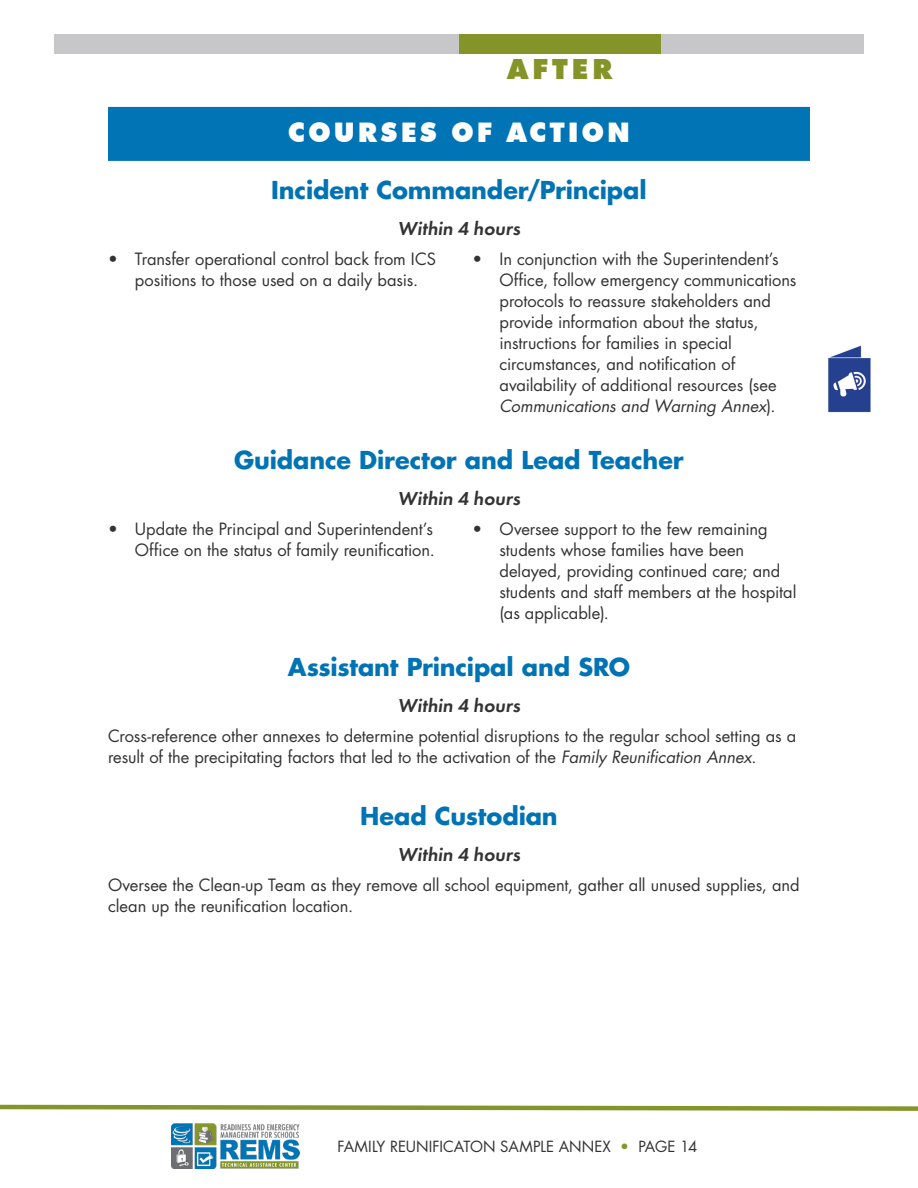
<style>
.page{position:relative;width:918px;height:1188px;background:#fff}
.page>*{position:absolute;margin:0;border:0;box-sizing:border-box;transform-origin:0 0}
.t1{font:800 30px "Futura PT";letter-spacing:.12em;color:#859429}
.t2{font:900 27px "Futura BT";letter-spacing:.105em;color:#fff}
.t3{font:700 24px "Futura Std";letter-spacing:-.005em;color:#0073b4}
.t4{font:italic 600 19.5px "Futura PT";color:#323332}
.t5{font:16.5px/21px "Futura Std";letter-spacing:-.005em;color:#323332}
.t6{font:15px "Futura Std";letter-spacing:.005em;color:#323332}
.s1{font-style:italic}
.s2{color:#859529}
</style>
<div class="page">
<div style="left:54px;top:35px;width:202px;height:19px;background:#c7c7c9"></div>
<div style="left:459px;top:35px;width:203px;height:19px;background:#859429"></div>
<div style="left:662px;top:35px;width:202px;height:19px;background:#c7c7c9"></div>
<div style="left:256px;top:35px;width:203px;height:19px;background:#c7c7c9"></div>
<img style="left:171px;top:1124px;width:129px;height:45px">
<svg style="left:0;top:1105px;width:918px;height:6px;background:#a3af5f"></svg>
<div style="left:108px;top:107px;width:702px;height:54px;background:#0074b4"></div>
<img style="left:828px;top:346px;width:43px;height:66px">
<h1 class="t1" style="left:507px;top:50px;width:108px">AFTER</h1>
<h3 class="t2" style="left:288px;top:116px;width:344px">COURSES OF ACTION</h3>
<h4 class="t3" style="left:271px;top:174px;width:377px">Incident Commander/Principal</h4>
<p class="t4" style="left:398px;top:216px;width:124px">Within 4 hours</p>
<p class="t5" style="left:108px;top:249px;width:329px;text-align:center">• Transfer operational control back from ICS positions to those used on a daily basis.</p>
<p class="t5" style="left:499px;top:249px;width:299px;text-indent:-27px">• In conjunction with the Superintendent’s Office, follow emergency communications protocols to reassure stakeholders and provide information about the status, instructions for families in special circumstances, and notification of availability of additional resources (see <span class="s1">Communications and Warning Annex</span>).</p>
<h4 class="t3" style="left:234px;top:444px;width:451px">Guidance Director and Lead Teacher</h4>
<p class="t4" style="left:398px;top:486px;width:124px">Within 4 hours</p>
<p class="t5" style="left:108px;top:519px;width:328px;text-align:right">• Update the Principal and Superintendent’s<br>Office on the status of family reunification.</p>
<p class="t5" style="left:499px;top:519px;width:298px;text-indent:-27px">• Oversee support to the few remaining students whose families have been delayed, providing continued care; and students and staff members at the hospital (as applicable).</p>
<h4 class="t3" style="left:288px;top:651px;width:344px">Assistant Principal and SRO</h4>
<p class="t4" style="left:398px;top:693px;width:124px">Within 4 hours</p>
<p class="t5" style="left:108px;top:726px;width:690px">Cross-reference other annexes to determine potential disruptions to the regular school setting as a result of the precipitating factors that led to the activation of the <span class="s1">Family Reunification Annex</span>.</p>
<h4 class="t3" style="left:360px;top:800px;width:199px">Head Custodian</h4>
<p class="t4" style="left:398px;top:841px;width:124px">Within 4 hours</p>
<p class="t5" style="left:108px;top:874px;width:693px">Oversee the Clean-up Team as they remove all school equipment, gather all unused supplies, and clean up the reunification location.</p>
<p class="t6" style="left:338px;top:1137px;width:361px">FAMILY REUNIFICATON SAMPLE ANNEX <span class="s2">•</span> PAGE 14</p>
</div>
